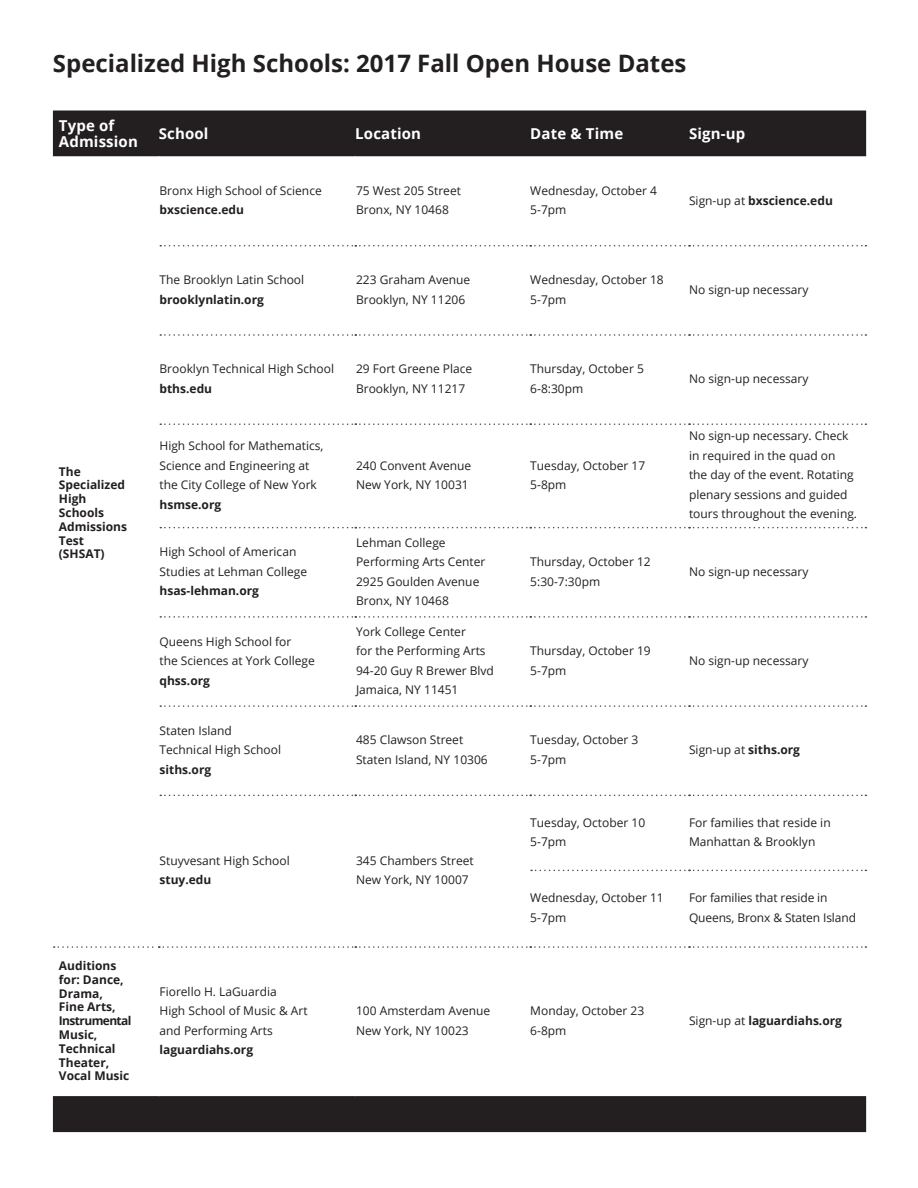
<style>
.page{position:relative;width:918px;height:1188px;background:#fff}
.page>*{position:absolute;margin:0;border:0;box-sizing:border-box;transform-origin:0 0}
.t1{font:700 24px "Open Sans";color:#231f20}
.t2{font:700 15px/16.2px "Open Sans";letter-spacing:.01em;color:#fff}
.t3{font:12px/19.5px "Open Sans";color:#231f20}
.t4{font:700 12px/13.8px "Open Sans";color:#231f20}
.s1{font-weight:400}
.s2{font-weight:700}
</style>
<div class="page">
<div style="left:53px;top:111px;width:813px;height:46px;background:#231f20"></div>
<div style="left:53px;top:1096px;width:813px;height:36px;background:#231f20"></div>
<svg style="left:160px;top:245px;width:706px;height:1px"></svg>
<svg style="left:160px;top:334px;width:706px;height:2px"></svg>
<svg style="left:160px;top:423px;width:706px;height:2px"></svg>
<svg style="left:160px;top:527px;width:706px;height:1px"></svg>
<svg style="left:160px;top:616px;width:706px;height:2px"></svg>
<svg style="left:160px;top:705px;width:706px;height:2px"></svg>
<svg style="left:160px;top:795px;width:706px;height:1px"></svg>
<svg style="left:531px;top:870px;width:335px;height:1px"></svg>
<svg style="left:54px;top:946px;width:812px;height:2px"></svg>
<h1 class="t1" style="left:53px;top:47px;width:635px">Specialized High Schools: 2017 Fall Open House Dates</h1>
<p class="t2" style="left:59px;top:117px;width:80px">Type of<br>Admission</p>
<p class="t2" style="left:159px;top:125px;width:51px">School</p>
<p class="t2" style="left:355px;top:125px;width:67px">Location</p>
<p class="t2" style="left:530px;top:125px;width:94px">Date &amp; Time</p>
<p class="t2" style="left:689px;top:125px;width:58px">Sign-up</p>
<p class="t4" style="left:59px;top:464px;width:70px">The<br>Specialized<br>High<br>Schools<br>Admissions<br>Test (SHSAT)</p>
<p class="t4" style="left:59px;top:958px;width:74px">Auditions for: Dance,<br>Drama,<br>Fine Arts,<br>Instrumental<br>Music,<br>Technical<br>Theater,<br>Vocal Music</p>
<p class="t3" style="left:160px;top:180px;width:164px">Bronx High School of Science</p>
<p class="t4" style="left:160px;top:203px;width:86px">bxscience.edu</p>
<p class="t3" style="left:356px;top:180px;width:106px">75 West 205 Street<br>Bronx, NY 10468</p>
<p class="t3" style="left:530px;top:180px;width:128px">Wednesday, October 4<br>5-7pm</p>
<p class="t4" style="left:689px;top:193px;width:145px"><span class="s1">Sign-up at</span> bxscience.edu</p>
<p class="t3" style="left:160px;top:270px;width:146px">The Brooklyn Latin School</p>
<p class="t4" style="left:160px;top:292px;width:106px">brooklynlatin.org</p>
<p class="t3" style="left:356px;top:270px;width:116px">223 Graham Avenue<br>Brooklyn, NY 11206</p>
<p class="t3" style="left:530px;top:270px;width:135px">Wednesday, October 18<br>5-7pm</p>
<p class="t3" style="left:689px;top:279px;width:121px">No sign-up necessary</p>
<p class="t3" style="left:160px;top:359px;width:176px">Brooklyn Technical High School</p>
<p class="t4" style="left:160px;top:381px;width:54px">bths.edu</p>
<p class="t3" style="left:160px;top:436px;width:165px">High School for Mathematics,<br>Science and Engineering at the City College of New York</p>
<p class="t4" style="left:160px;top:497px;width:63px">hsmse.org</p>
<p class="t3" style="left:160px;top:542px;width:149px">High School of American<br>Studies at Lehman College</p>
<p class="t4" style="left:160px;top:584px;width:101px">hsas-lehman.org</p>
<p class="t3" style="left:160px;top:631px;width:157px">Queens High School for<br>the Sciences at York College</p>
<p class="t4" style="left:160px;top:673px;width:52px">qhss.org</p>
<p class="t3" style="left:160px;top:720px;width:123px">Staten Island<br>Technical High School</p>
<p class="t4" style="left:160px;top:762px;width:53px">siths.org</p>
<p class="t3" style="left:160px;top:851px;width:132px">Stuyvesant High School</p>
<p class="t4" style="left:160px;top:873px;width:53px">stuy.edu</p>
<p class="t3" style="left:356px;top:359px;width:118px">29 Fort Greene Place<br>Brooklyn, NY 11217</p>
<p class="t3" style="left:530px;top:359px;width:115px">Thursday, October 5<br>6-8:30pm</p>
<p class="t3" style="left:689px;top:369px;width:121px">No sign-up necessary</p>
<p class="t3" style="left:356px;top:455px;width:117px">240 Convent Avenue<br>New York, NY 10031</p>
<p class="t3" style="left:530px;top:455px;width:116px">Tuesday, October 17<br>5-8pm</p>
<p class="t3" style="left:689px;top:426px;width:170px">No sign-up necessary. Check in required in the quad on<br>the day of the event. Rotating plenary sessions and guided tours throughout the evening.</p>
<p class="t3" style="left:356px;top:532px;width:131px">Lehman College<br>Performing Arts Center<br>2925 Goulden Avenue<br>Bronx, NY 10468</p>
<p class="t3" style="left:356px;top:621px;width:139px">York College Center<br>for the Performing Arts<br>94-20 Guy R Brewer Blvd<br>Jamaica, NY 11451</p>
<p class="t3" style="left:530px;top:552px;width:122px">Thursday, October 12<br>5:30-7:30pm</p>
<p class="t3" style="left:689px;top:561px;width:121px">No sign-up necessary</p>
<p class="t3" style="left:530px;top:641px;width:122px">Thursday, October 19<br>5-7pm</p>
<p class="t3" style="left:689px;top:651px;width:121px">No sign-up necessary</p>
<p class="t3" style="left:356px;top:730px;width:133px">485 Clawson Street<br>Staten Island, NY 10306</p>
<p class="t3" style="left:530px;top:730px;width:110px">Tuesday, October 3<br>5-7pm</p>
<p class="t3" style="left:689px;top:740px;width:113px">Sign-up at <span class="s2">siths.org</span></p>
<p class="t3" style="left:356px;top:851px;width:119px">345 Chambers Street<br>New York, NY 10007</p>
<p class="t3" style="left:530px;top:812px;width:116px">Tuesday, October 10<br>5-7pm</p>
<p class="t3" style="left:689px;top:812px;width:143px">For families that reside in<br>Manhattan &amp; Brooklyn</p>
<p class="t3" style="left:530px;top:888px;width:135px">Wednesday, October 11<br>5-7pm</p>
<p class="t3" style="left:689px;top:888px;width:169px">For families that reside in<br>Queens, Bronx &amp; Staten Island</p>
<p class="t3" style="left:160px;top:981px;width:150px">Fiorello H. LaGuardia<br>High School of Music &amp; Art and Performing Arts</p>
<p class="t4" style="left:160px;top:1043px;width:95px">laguardiahs.org</p>
<p class="t3" style="left:356px;top:1001px;width:136px">100 Amsterdam Avenue<br>New York, NY 10023</p>
<p class="t3" style="left:530px;top:1001px;width:115px">Monday, October 23<br>6-8pm</p>
<p class="t4" style="left:689px;top:1014px;width:154px"><span class="s1">Sign-up at</span> laguardiahs.org</p>
</div>
